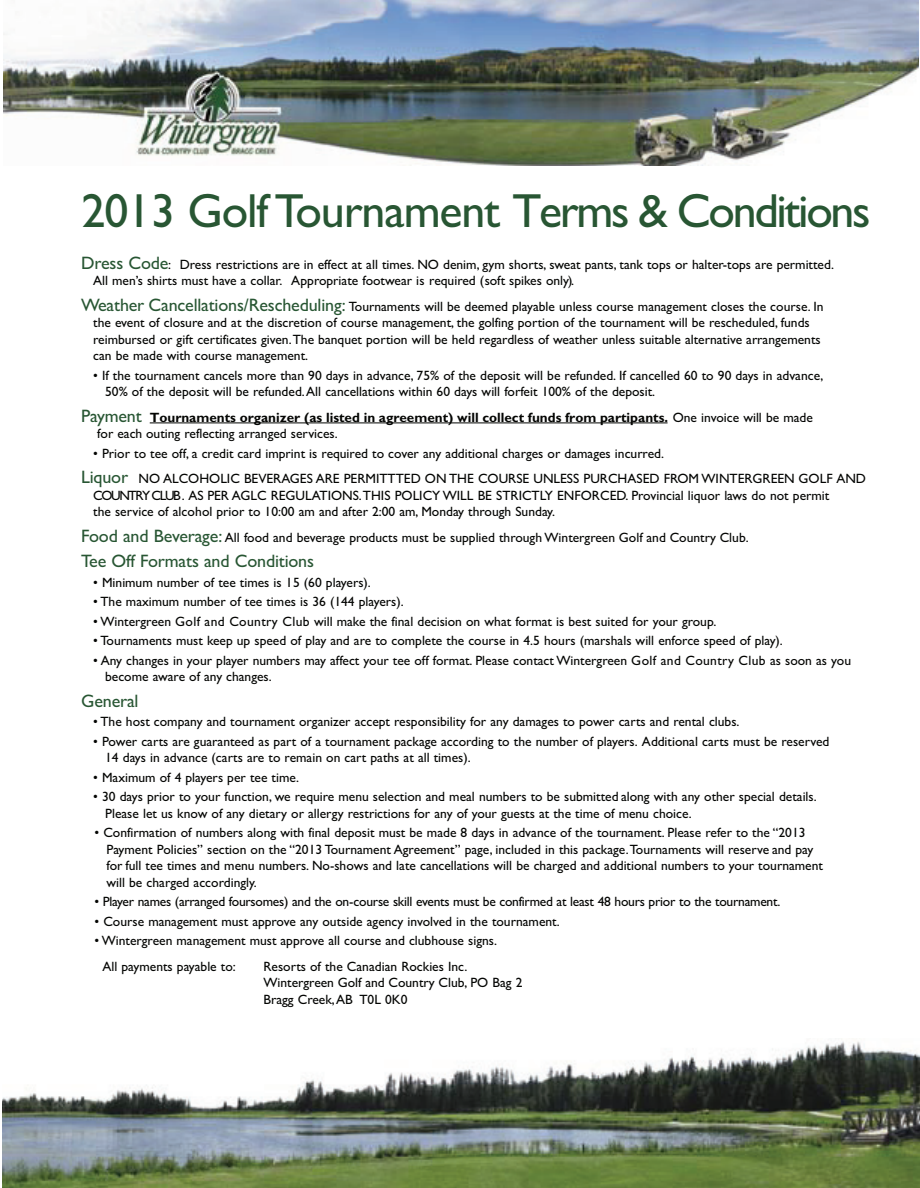
<style>
.page{position:relative;width:920px;height:1188px;background:#fff}
.page>*{position:absolute;margin:0;border:0;box-sizing:border-box;transform-origin:0 0}
.t1{font:48px "Gill Sans";letter-spacing:-.035em;color:#285633}
.t2{font:18px "Gill Sans";letter-spacing:-.01em;color:#285633}
.t3{font:13.5px/16.5px "Gill Sans";color:#040503}
.t4{font:700 13.5px/16.5px "Gill Sans";color:#040503}
.t5{font:13.5px "Gill Sans";letter-spacing:-.02em;color:#040503}
.s1{font-size:18px;color:#285633}
.s2{font-weight:400;font-size:18px;color:#285633}
.s3{font-weight:400}
</style>
<div class="page">
<img style="left:3px;top:1041px;width:916px;height:147px">
<img style="left:4px;top:0;width:914px;height:165px">
<hr style="left:150px;top:423px;width:517px;height:1px;background:#040503">
<h1 class="t1" style="left:82px;top:195px;width:790px">2013 Golf Tournament Terms &amp; Conditions</h1>
<p class="t3" style="left:93px;top:258px;width:742px;text-indent:-12px"><span class="s1">Dress Code</span>: Dress restrictions are in effect at all times. NO denim, gym shorts, sweat pants, tank tops or halter-tops are permitted.<br>All men’s shirts must have a collar. Appropriate footwear is required (soft spikes only).</p>
<p class="t3" style="left:93px;top:300px;width:731px;text-indent:-12px"><span class="s1">Weather Cancellations/Rescheduling:</span> Tournaments will be deemed playable unless course management closes the course. In the event of closure and at the discretion of course management, the golfing portion of the tournament will be rescheduled, funds reimbursed or gift certificates given. The banquet portion will be held regardless of weather unless suitable alternative arrangements can be made with course management.</p>
<p class="t3" style="left:105px;top:369px;width:719px;text-indent:-12px">• If the tournament cancels more than 90 days in advance, 75% of the deposit will be refunded. If cancelled 60 to 90 days in advance,<br>50% of the deposit will be refunded. All cancellations within 60 days will forfeit 100% of the deposit.</p>
<p class="t4" style="left:97px;top:411px;width:717px;text-indent:-16px"><span class="s2">Payment</span> Tournaments organizer (as listed in agreement) will collect funds from partipants. <span class="s3">One invoice will be made for each outing reflecting arranged services.</span></p>
<p class="t3" style="left:81px;top:442px;width:786px;line-height:25.5px;text-indent:12px">• Prior to tee off, a credit card imprint is required to cover any additional charges or damages incurred.<br><span class="s1">Liquor</span> NO ALCOHOLIC BEVERAGES ARE PERMITTTED ON THE COURSE UNLESS PURCHASED FROM WINTERGREEN GOLF AND</p>
<p class="t3" style="left:93px;top:489px;width:737px">COUNTRY CLUB . AS PER AGLC REGULATIONS. THIS POLICY WILL BE STRICTLY ENFORCED. Provincial liquor laws do not permit the service of alcohol prior to 10:00 am and after 2:00 am, Monday through Sunday.</p>
<p class="t3" style="left:81px;top:531px;width:669px"><span class="s1">Food and Beverage:</span> All food and beverage products must be supplied through Wintergreen Golf and Country Club.</p>
<h2 class="t2" style="left:81px;top:555px;width:234px">Tee Off Formats and Conditions</h2>
<p class="t3" style="left:93px;top:575px;width:279px">• Minimum number of tee times is 15 (60 players).</p>
<p class="t3" style="left:93px;top:595px;width:312px">• The maximum number of tee times is 36 (144 players).</p>
<p class="t3" style="left:93px;top:614px;width:624px">• Wintergreen Golf and Country Club will make the final decision on what format is best suited for your group.</p>
<p class="t3" style="left:93px;top:634px;width:691px">• Tournaments must keep up speed of play and are to complete the course in 4.5 hours (marshals will enforce speed of play).</p>
<p class="t3" style="left:105px;top:653px;width:747px;text-indent:-12px">• Any changes in your player numbers may affect your tee off format. Please contact Wintergreen Golf and Country Club as soon as you become aware of any changes.</p>
<h2 class="t2" style="left:81px;top:694px;width:59px">General</h2>
<p class="t3" style="left:93px;top:715px;width:647px">• The host company and tournament organizer accept responsibility for any damages to power carts and rental clubs.</p>
<p class="t3" style="left:105px;top:734px;width:725px;text-indent:-12px">• Power carts are guaranteed as part of a tournament package according to the number of players. Additional carts must be reserved<br>14 days in advance (carts are to remain on cart paths at all times).</p>
<p class="t3" style="left:93px;top:770px;width:207px">• Maximum of 4 players per tee time.</p>
<p class="t3" style="left:105px;top:790px;width:713px;text-indent:-12px">• 30 days prior to your function, we require menu selection and meal numbers to be submitted along with any other special details.<br>Please let us know of any dietary or allergy restrictions for any of your guests at the time of menu choice.</p>
<p class="t3" style="left:106px;top:826px;width:718px;text-indent:-12px">• Confirmation of numbers along with final deposit must be made 8 days in advance of the tournament. Please refer to the “2013<br>Payment Policies” section on the “2013 Tournament Agreement” page, included in this package. Tournaments will reserve and pay for full tee times and menu numbers. No-shows and late cancellations will be charged and additional numbers to your tournament will be charged accordingly.</p>
<p class="t5" style="left:94px;top:897px;width:687px">• Player names (arranged foursomes) and the on-course skill events must be confirmed at least 48 hours prior to the tournament.</p>
<p class="t3" style="left:94px;top:914px;width:466px">• Course management must approve any outside agency involved in the tournament.</p>
<p class="t3" style="left:102px;top:929px;width:396px;line-height:25.5px;text-indent:-8px">• Wintergreen management must approve all course and clubhouse signs.<br>All payments payable to:</p>
<p class="t3" style="left:263px;top:959px;width:260px">Resorts of the Canadian Rockies Inc.<br>Wintergreen Golf and Country Club, PO Bag 2<br>Bragg Creek, AB T0L 0K0</p>
</div>
